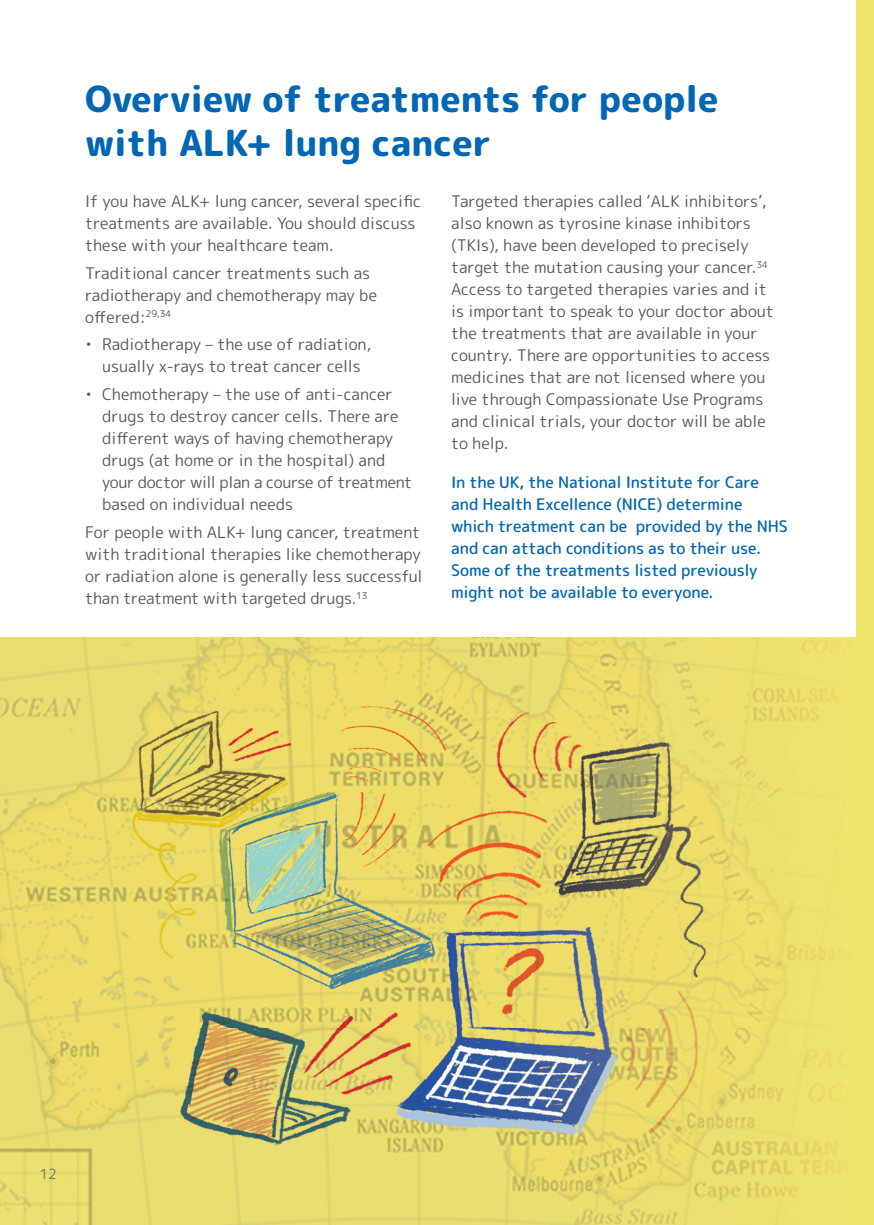
<style>
.page{position:relative;width:874px;height:1225px;background:#fff}
.page>*{position:absolute;margin:0;border:0;box-sizing:border-box;transform-origin:0 0}
.t1{font:800 36px/44px "Rounded Mplus 1 c";color:#0166b3}
.t2{font:16px/22px "Rounded Mplus 1 c";color:#57585a}
.t3{font:500 16px/22px "Rounded Mplus 1 c";letter-spacing:-.015em;color:#0166b3}
.t4{font:14px "Rounded Mplus 1 c";color:#717275}
</style>
<div class="page">
<img style="left:0;top:637px;width:856px;height:588px">
<div style="left:856px;top:0;width:17px;height:1225px;background:#efe46d"></div>
<h1 class="t1" style="left:85px;top:77px;width:634px">Overview of treatments for people with ALK+ lung cancer</h1>
<p class="t2" style="left:85px;top:190px;width:337px">If you have ALK+ lung cancer, several specific treatments are available. You should discuss these with your healthcare team.</p>
<p class="t2" style="left:85px;top:262px;width:293px">Traditional cancer treatments such as radiotherapy and chemotherapy may be offered:<sup>29,34</sup></p>
<p class="t2" style="left:85px;top:333px;width:287px;text-align:center">• Radiotherapy – the use of radiation, usually x-rays to treat cancer cells</p>
<p class="t2" style="left:102px;top:383px;width:311px;text-indent:-17px">• Chemotherapy – the use of anti-cancer drugs to destroy cancer cells. There are different ways of having chemotherapy drugs (at home or in the hospital) and your doctor will plan a course of treatment based on individual needs</p>
<p class="t2" style="left:85px;top:521px;width:339px">For people with ALK+ lung cancer, treatment with traditional therapies like chemotherapy or radiation alone is generally less successful than treatment with targeted drugs.<sup>13</sup></p>
<p class="t2" style="left:451px;top:190px;width:324px">Targeted therapies called ‘ALK inhibitors’, also known as tyrosine kinase inhibitors (TKIs), have been developed to precisely target the mutation causing your cancer.<sup>34<br></sup>Access to targeted therapies varies and it is important to speak to your doctor about the treatments that are available in your country. There are opportunities to access medicines that are not licensed where you live through Compassionate Use Programs and clinical trials, your doctor will be able to help.</p>
<p class="t3" style="left:451px;top:471px;width:338px">In the UK, the National Institute for Care and Health Excellence (NICE) determine which treatment can be provided by the NHS and can attach conditions as to their use.<br>Some of the treatments listed previously might not be available to everyone.</p>
<p class="t4" style="left:39px;top:1163px;width:19px">12</p>
</div>
